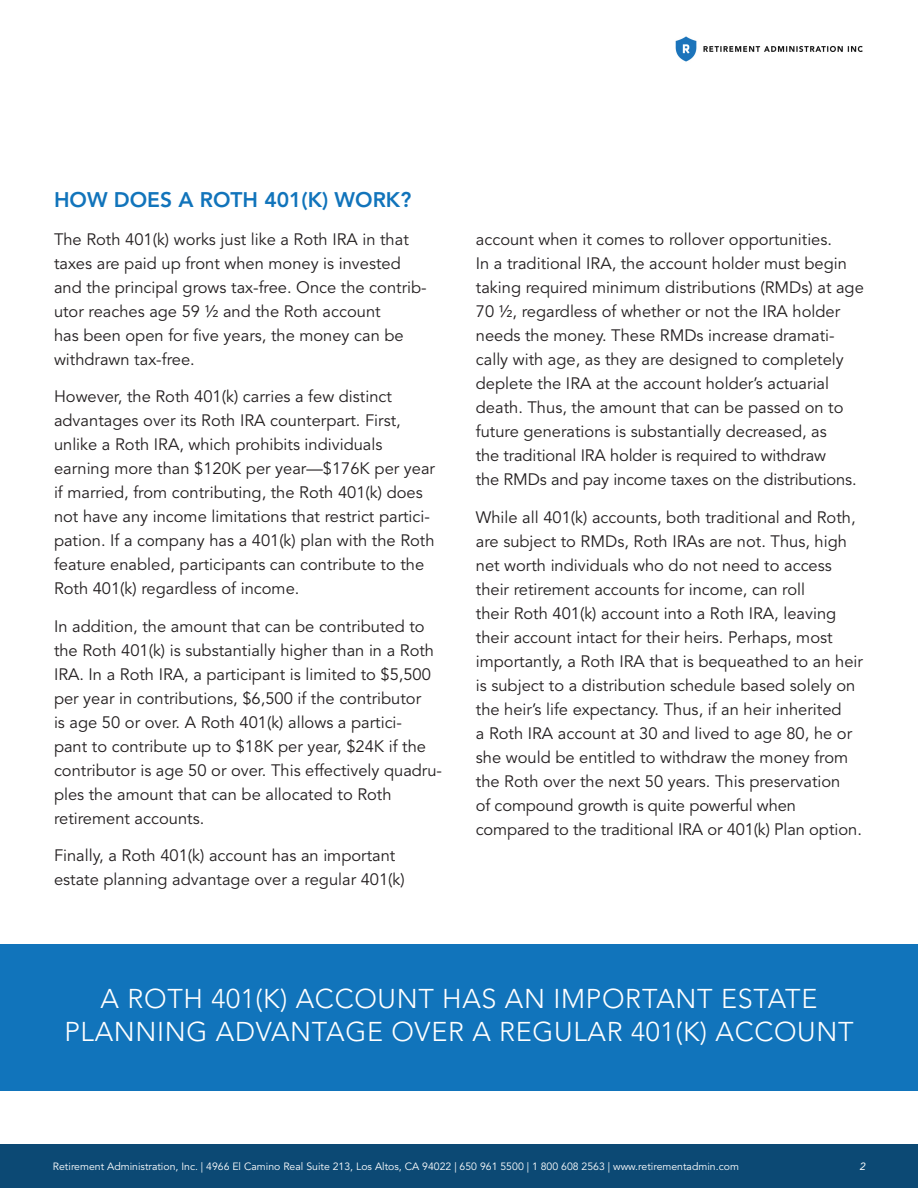
<style>
.page{position:relative;width:918px;height:1188px;background:#fff}
.page>*{position:absolute;margin:0;border:0;box-sizing:border-box;transform-origin:0 0}
.Callout{font:300 27px/33px "Avenir LT Std";letter-spacing:.025em;color:#fff;text-align:center}
.blue_subtitle{font:800 21px "Avenir LT Std";color:#1174bb}
.body{font:16.5px/24px "Avenir LT Std";color:#231f20}
.t1{font:10.5px "Avenir LT Std";color:#fff}
.body-2{font:italic 10.5px "Avenir LT Std";color:#fff}
</style>
<div class="page">
<img style="left:675px;top:36px;width:188px;height:26px">
<div style="left:0;top:1145px;width:918px;height:43px;background:#0c4974"></div>
<div style="left:0;top:944px;width:918px;height:146px;background:#1174bb"></div>
<p class="blue_subtitle" style="left:54px;top:187px;width:359px">HOW DOES A ROTH 401(K) WORK?</p>
<p class="body" style="left:54px;top:228px;width:374px">The Roth 401(k) works just like a Roth IRA in that taxes are paid up front when money is invested and the principal grows tax-free. Once the contrib&shy;utor reaches age 59 ½ and the Roth account<br>has been open for five years, the money can be withdrawn tax-free.</p>
<p class="body" style="left:54px;top:385px;width:383px">However, the Roth 401(k) carries a few distinct advantages over its Roth IRA counterpart. First, unlike a Roth IRA, which prohibits individuals earning more than $120K per year—$176K per year if married, from contributing, the Roth 401(k) does not have any income limitations that restrict partici&shy;pation. If a company has a 401(k) plan with the Roth feature enabled, participants can contribute to the Roth 401(k) regardless of income.</p>
<p class="body" style="left:54px;top:615px;width:390px">In addition, the amount that can be contributed to the Roth 401(k) is substantially higher than in a Roth IRA. In a Roth IRA, a participant is limited to $5,500 per year in contributions, $6,500 if the contributor<br>is age 50 or over. A Roth 401(k) allows a partici-<br>pant to contribute up to $18K per year, $24K if the contributor is age 50 or over. This effectively quadru&shy;ples the amount that can be allocated to Roth retirement accounts.</p>
<p class="body" style="left:54px;top:844px;width:352px">Finally, a Roth 401(k) account has an important estate planning advantage over a regular 401(k)</p>
<p class="body" style="left:476px;top:228px;width:390px">account when it comes to rollover opportunities.<br>In a traditional IRA, the account holder must begin taking required minimum distributions (RMDs) at age 70 ½, regardless of whether or not the IRA holder needs the money. These RMDs increase dramati&shy;cally with age, as they are designed to completely deplete the IRA at the account holder’s actuarial death. Thus, the amount that can be passed on to future generations is substantially decreased, as<br>the traditional IRA holder is required to withdraw<br>the RMDs and pay income taxes on the distributions.</p>
<p class="body" style="left:476px;top:506px;width:389px">While all 401(k) accounts, both traditional and Roth, are subject to RMDs, Roth IRAs are not. Thus, high net worth individuals who do not need to access their retirement accounts for income, can roll<br>their Roth 401(k) account into a Roth IRA, leaving their account intact for their heirs. Perhaps, most importantly, a Roth IRA that is bequeathed to an heir is subject to a distribution schedule based solely on the heir’s life expectancy. Thus, if an heir inherited<br>a Roth IRA account at 30 and lived to age 80, he or she would be entitled to withdraw the money from the Roth over the next 50 years. This preservation<br>of compound growth is quite powerful when compared to the traditional IRA or 401(k) Plan option.</p>
<p class="Callout" style="left:64px;top:982px;width:791px">A ROTH 401(K) ACCOUNT HAS AN IMPORTANT ESTATE<br>PLANNING ADVANTAGE OVER A REGULAR 401(K) ACCOUNT</p>
<p class="t1" style="left:53px;top:1161px;width:688px">Retirement Administration, Inc. | 4966 El Camino Real Suite 213, Los Altos, CA 94022 | 650 961 5500 | 1 800 608 2563 | www.retirementadmin.com</p>
<p class="body-2" style="left:859px;top:1160px;width:7px">2</p>
</div>
